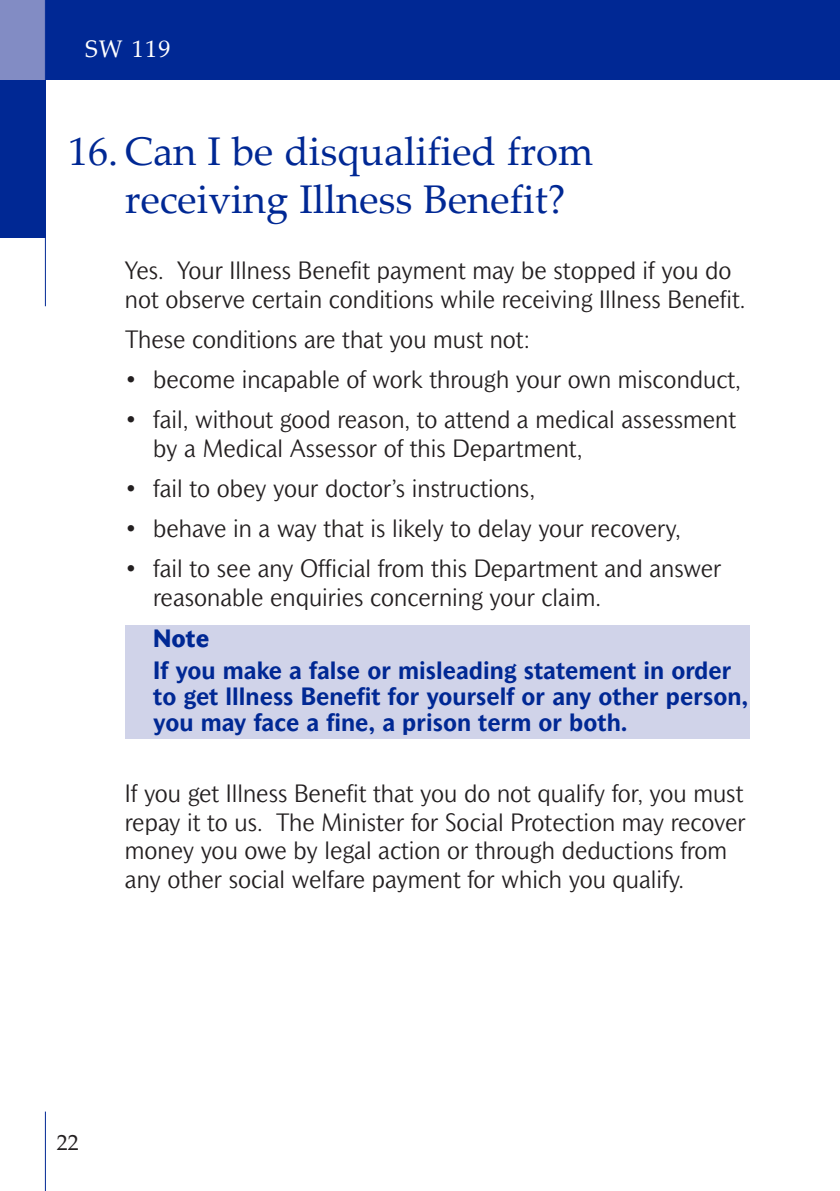
<style>
.page{position:relative;width:840px;height:1191px;background:#fff}
.page>*{position:absolute;margin:0;border:0;box-sizing:border-box;transform-origin:0 0}
.t1{font:40px/48px "Palatino Linotype";color:#002894}
.t2{font:300 24px/28.8px "Mahsuri Sans";color:#231f20}
.t3{font:700 24px/26px "Mahsuri Sans";color:#002894}
.t4{font:24px "Palatino Linotype";color:#fff}
.t5{font:800 24px "Mahsuri Sans";color:#002894}
.t6{font:22px "Palatino Linotype";color:#231f20}
.s1{font-weight:400}
</style>
<div class="page">
<div style="left:45px;top:0;width:794px;height:79px;background:#002894"></div>
<div style="left:0;top:79px;width:45px;height:159px;background:#002894"></div>
<hr style="left:45px;top:1111px;width:1px;height:80px;background:#002894">
<div style="left:0;top:0;width:45px;height:79px;background:#828cc4"></div>
<hr style="left:45px;top:0;width:1px;height:306px;background:#002894">
<div style="left:125px;top:625px;width:623px;height:113px;background:#d0d3e9"></div>
<p class="t4" style="left:85px;top:40px;width:87px">SW 119</p>
<h1 class="t1" style="left:125px;top:132px;width:470px;text-indent:-57px">16. Can I be disqualified from receiving Illness Benefit?</h1>
<p class="t2" style="left:125px;top:258px;width:621px">Yes. Your Illness Benefit payment may be stopped if you do not observe certain conditions while receiving Illness Benefit.</p>
<p class="t2" style="left:125px;top:326px;width:406px">These conditions are that you must not:</p>
<p class="t2" style="left:125px;top:367px;width:617px"><span class="s1">•</span> become incapable of work through your own misconduct,</p>
<p class="t2" style="left:153px;top:407px;width:584px;text-indent:-28px"><span class="s1">•</span> fail, without good reason, to attend a medical assessment by a Medical Assessor of this Department,</p>
<p class="t2" style="left:125px;top:476px;width:411px"><span class="s1">•</span> fail to obey your doctor’s instructions,</p>
<p class="t2" style="left:125px;top:516px;width:557px"><span class="s1">•</span> behave in a way that is likely to delay your recovery,</p>
<p class="t2" style="left:153px;top:556px;width:569px;text-indent:-28px"><span class="s1">•</span> fail to see any Official from this Department and answer reasonable enquiries concerning your claim.</p>
<p class="t5" style="left:153px;top:629px;width:58px">Note</p>
<p class="t3" style="left:153px;top:659px;width:596px">If you make a false or misleading statement in order to get lllness Benefit for yourself or any other person, you may face a fine, a prison term or both.</p>
<p class="t2" style="left:125px;top:780px;width:622px">If you get Illness Benefit that you do not qualify for, you must repay it to us. The Minister for Social Protection may recover money you owe by legal action or through deductions from any other social welfare payment for which you qualify.</p>
<p class="t6" style="left:57px;top:1134px;width:23px">22</p>
</div>
